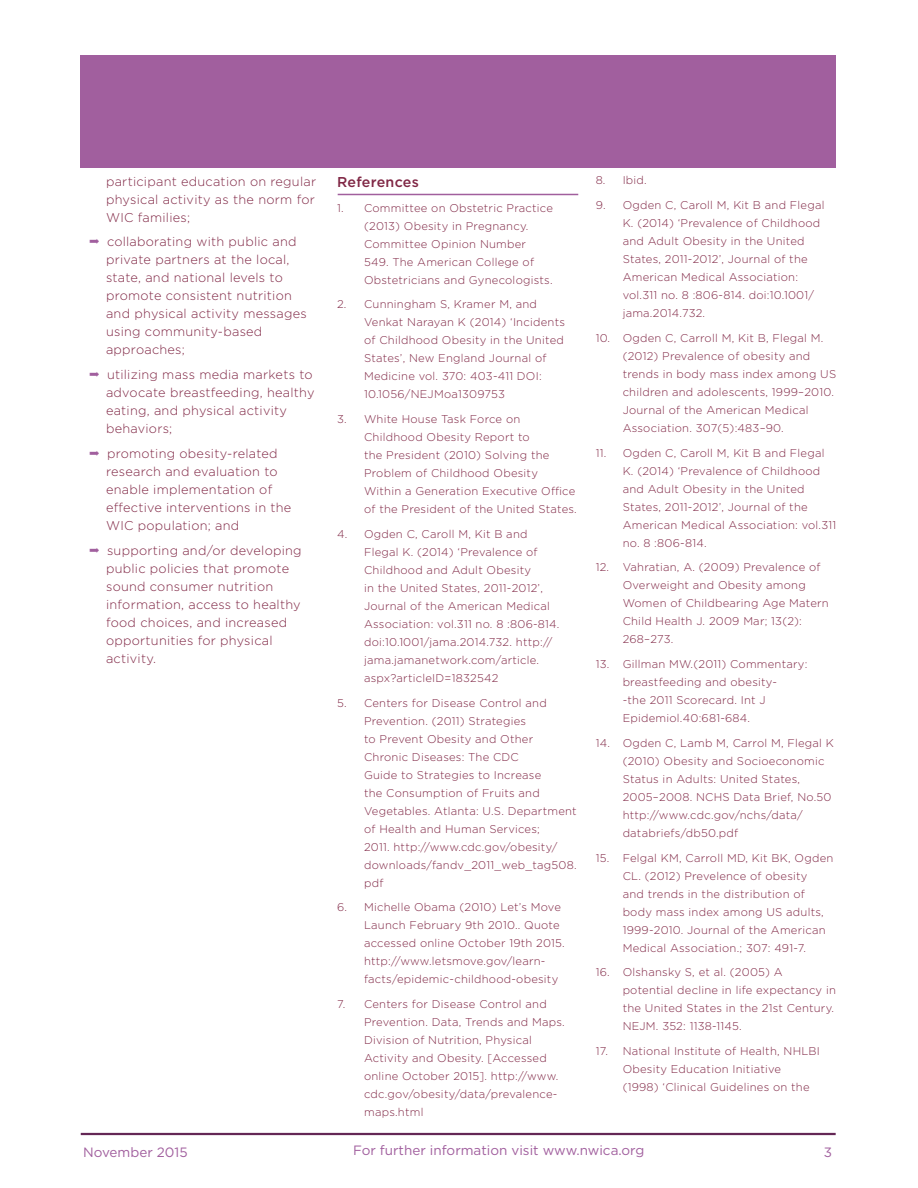
<style>
.page{position:relative;width:918px;height:1188px;background:#fff}
.page>*{position:absolute;margin:0;border:0;box-sizing:border-box;transform-origin:0 0}
.list{font:500 14.25px "Gotham";letter-spacing:.02em;color:#802745}
.t1{font:13.5px "Gotham";color:#a15f9e}
.t2{font:300 12.75px/18px "Gotham";letter-spacing:.02em;color:#802745}
.t3{font:300 11.25px/18px "Gotham";letter-spacing:.02em;color:#802745}
</style>
<div class="page">
<hr style="left:81px;top:1133px;width:755px;height:2px;background:#642755">
<div style="left:80px;top:55px;width:756px;height:113px;background:#a15f9e"></div>
<hr style="left:338px;top:194px;width:240px;height:1px;background:#a15f9d">
<p class="t2" style="left:106px;top:172px;width:212px;text-align:justify">participant education on regular physical activity as the norm for WIC families;</p>
<p class="t2" style="left:106px;top:233px;width:202px">collaborating with public and private partners at the local, state, and national levels to promote consistent nutrition and physical activity messages using community-based approaches;</p>
<p class="t2" style="left:106px;top:365px;width:210px">utilizing mass media markets to advocate breastfeeding, healthy eating, and physical activity behaviors;</p>
<p class="t2" style="left:106px;top:444px;width:187px">promoting obesity-related research and evaluation to enable implementation of effective interventions in the<br>WIC population; and</p>
<p class="t2" style="left:106px;top:541px;width:197px">supporting and/or developing public policies that promote sound consumer nutrition information, access to healthy food choices, and increased opportunities for physical activity.</p>
<p class="list" style="left:337px;top:173px;width:83px">References</p>
<p class="t3" style="left:364px;top:198px;width:190px;text-indent:-27px">1. Committee on Obstetric Practice (2013) Obesity in Pregnancy.<br>Committee Opinion Number<br>549. The American College of<br>Obstetricians and Gynecologists.</p>
<p class="t3" style="left:364px;top:295px;width:202px;text-indent:-27px">2. Cunningham S, Kramer M, and<br>Venkat Narayan K (2014) ‘Incidents of Childhood Obesity in the United<br>States’, New England Journal of<br>Medicine vol. 370: 403-411 DOI:<br>10.1056/NEJMoa1309753</p>
<p class="t3" style="left:364px;top:410px;width:214px;text-indent:-27px">3. White House Task Force on<br>Childhood Obesity Report to<br>the President (2010) Solving the<br>Problem of Childhood Obesity<br>Within a Generation Executive Office of the President of the United States.</p>
<p class="t3" style="left:364px;top:525px;width:197px;text-indent:-27px">4. Ogden C, Caroll M, Kit B and<br>Flegal K. (2014) ‘Prevalence of<br>Childhood and Adult Obesity<br>in the United States, 2011-2012’,<br>Journal of the American Medical<br>Association: vol.311 no. 8 :806-814. doi:10.1001/jama.2014.732. http:// jama.jamanetwork.com/article. aspx?articleID=1832542</p>
<p class="t3" style="left:364px;top:693px;width:214px;text-indent:-27px">5. Centers for Disease Control and<br>Prevention. (2011) Strategies<br>to Prevent Obesity and Other<br>Chronic Diseases: The CDC<br>Guide to Strategies to Increase<br>the Consumption of Fruits and<br>Vegetables. Atlanta: U.S. Department of Health and Human Services;<br>2011. http://www.cdc.gov/obesity/ downloads/fandv_2011_web_tag508. pdf</p>
<p class="t3" style="left:364px;top:898px;width:202px;text-indent:-27px">6. Michelle Obama (2010) Let’s Move Launch February 9th 2010.. Quote accessed online October 19th 2015. http://www.letsmove.gov/learn&shy;facts/epidemic-childhood-obesity</p>
<p class="t3" style="left:364px;top:995px;width:202px;text-indent:-27px">7. Centers for Disease Control and<br>Prevention. Data, Trends and Maps.<br>Division of Nutrition, Physical<br>Activity and Obesity. [Accessed online October 2015]. http://www. cdc.gov/obesity/data/prevalence&shy;maps.html</p>
<p class="t3" style="left:596px;top:171px;width:53px">8. Ibid.</p>
<p class="t3" style="left:623px;top:196px;width:203px;text-indent:-27px">9. Ogden C, Caroll M, Kit B and Flegal<br>K. (2014) ‘Prevalence of Childhood and Adult Obesity in the United<br>States, 2011-2012’, Journal of the<br>American Medical Association: vol.311 no. 8 :806-814. doi:10.1001/ jama.2014.732.</p>
<p class="t3" style="left:623px;top:329px;width:215px;text-indent:-27px">10. Ogden C, Carroll M, Kit B, Flegal M. (2012) Prevalence of obesity and trends in body mass index among US children and adolescents, 1999–2010.<br>Journal of the American Medical Association. 307(5):483–90.</p>
<p class="t3" style="left:623px;top:443px;width:215px;text-indent:-27px">11. Ogden C, Caroll M, Kit B and Flegal<br>K. (2014) ‘Prevalence of Childhood and Adult Obesity in the United<br>States, 2011-2012’, Journal of the<br>American Medical Association: vol.311 no. 8 :806-814.</p>
<p class="t3" style="left:623px;top:558px;width:208px;text-indent:-27px">12. Vahratian, A. (2009) Prevalence of<br>Overweight and Obesity among<br>Women of Childbearing Age Matern<br>Child Health J. 2009 Mar; 13(2):<br>268–273.</p>
<p class="t3" style="left:623px;top:655px;width:186px;text-indent:-27px">13. Gillman MW.(2011) Commentary: breastfeeding and obesity-<br>-the 2011 Scorecard. Int J<br>Epidemiol.40:681-684.</p>
<p class="t3" style="left:623px;top:734px;width:213px;text-indent:-27px">14. Ogden C, Lamb M, Carrol M, Flegal K (2010) Obesity and Socioeconomic<br>Status in Adults: United States,<br>2005–2008. NCHS Data Brief, No.50 http://www.cdc.gov/nchs/data/ databriefs/db50.pdf</p>
<p class="t3" style="left:623px;top:848px;width:212px;text-indent:-27px">15. Felgal KM, Carroll MD, Kit BK, Ogden CL. (2012) Prevelence of obesity<br>and trends in the distribution of body mass index among US adults, 1999-2010. Journal of the American Medical Association.; 307: 491-7.</p>
<p class="t3" style="left:623px;top:963px;width:215px;text-indent:-27px">16. Olshansky S, et al. (2005) A potential decline in life expectancy in the United States in the 21st Century.<br>NEJM. 352: 1138-1145.</p>
<p class="t3" style="left:623px;top:1042px;width:199px;text-indent:-27px">17. National Institute of Health, NHLBI<br>Obesity Education Initiative<br>(1998) ‘Clinical Guidelines on the</p>
<p class="t1" style="left:83px;top:1143px;width:106px">November 2015</p>
<p class="t1" style="left:353px;top:1142px;width:293px">For further information visit www.nwica.org</p>
<p class="t1" style="left:824px;top:1143px;width:10px">3</p>
</div>
